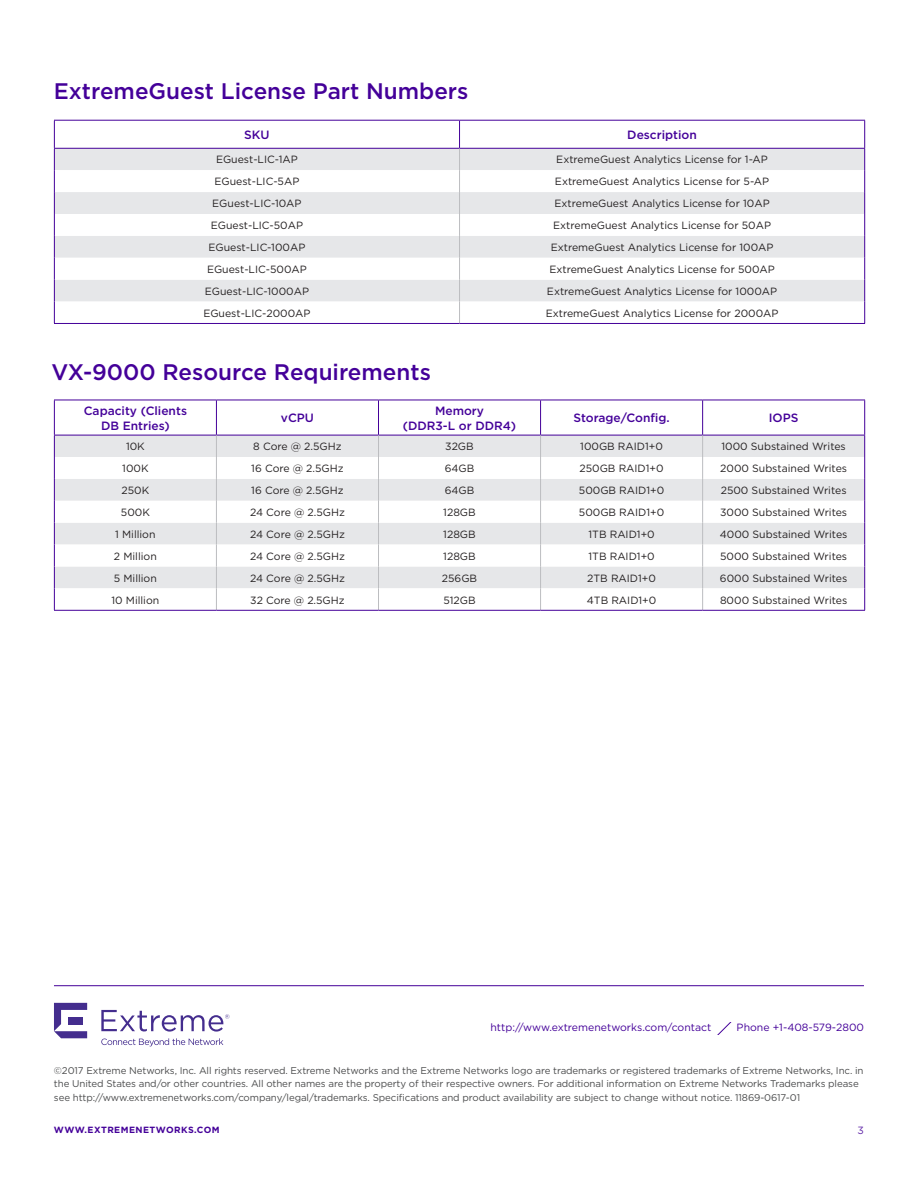
<style>
.page{position:relative;width:918px;height:1188px;background:#fff}
.page>*{position:absolute;margin:0;border:0;box-sizing:border-box;transform-origin:0 0}
.t1{font:500 22.5px "Gotham";color:#409}
.Table_-_Subhead_Reve{font:500 12px/14.4px "Gotham";color:#409;text-align:center}
.Table_Body_Copy{font:10.5px "Gotham";color:#231f20}
.A-Long_Folio_Contact{font:10.5px "Gotham";color:#409}
.Page_Number{font:10.5px "Gotham";color:#6026a8}
.t2{font:9.75px/13.5px "Gotham";letter-spacing:-.01em;color:#4b4c4d}
.t3{font:700 9px "Gotham";letter-spacing:.05em;color:#409}
</style>
<div class="page">
<hr style="left:54px;top:985px;width:810px;height:1px;background:#409">
<svg style="left:717px;top:1022px;width:15px;height:13px"></svg>
<svg style="left:54px;top:1003px;width:33px;height:35px"></svg>
<svg style="left:101px;top:1010px;width:128px;height:22px"></svg>
<svg style="left:101px;top:1038px;width:122px;height:8px"></svg>
<hr style="left:54px;top:323px;width:406px;height:1px;background:#409">
<hr style="left:460px;top:323px;width:405px;height:1px;background:#409">
<svg style="left:54px;top:120px;width:811px;height:203px"></svg>
<hr style="left:54px;top:610px;width:162px;height:1px;background:#409">
<hr style="left:216px;top:610px;width:163px;height:1px;background:#409">
<hr style="left:379px;top:610px;width:162px;height:1px;background:#409">
<hr style="left:541px;top:610px;width:162px;height:1px;background:#409">
<hr style="left:703px;top:610px;width:162px;height:1px;background:#409">
<svg style="left:54px;top:400px;width:811px;height:210px"></svg>
<h2 class="t1" style="left:54px;top:76px;width:416px">ExtremeGuest License Part Numbers</h2>
<p class="Table_-_Subhead_Reve" style="left:244px;top:127px;width:27px">SKU</p>
<p class="Table_-_Subhead_Reve" style="left:627px;top:127px;width:71px">Description</p>
<p class="Table_Body_Copy" style="left:216px;top:153px;width:83px">EGuest-LIC-1AP</p>
<p class="Table_Body_Copy" style="left:556px;top:153px;width:213px">ExtremeGuest Analytics License for 1-AP</p>
<p class="Table_Body_Copy" style="left:215px;top:175px;width:86px">EGuest-LIC-5AP</p>
<p class="Table_Body_Copy" style="left:555px;top:175px;width:216px">ExtremeGuest Analytics License for 5-AP</p>
<p class="Table_Body_Copy" style="left:212px;top:197px;width:91px">EGuest-LIC-10AP</p>
<p class="Table_Body_Copy" style="left:554px;top:197px;width:217px">ExtremeGuest Analytics License for 10AP</p>
<p class="Table_Body_Copy" style="left:211px;top:219px;width:94px">EGuest-LIC-50AP</p>
<p class="Table_Body_Copy" style="left:553px;top:219px;width:219px">ExtremeGuest Analytics License for 50AP</p>
<p class="Table_Body_Copy" style="left:209px;top:241px;width:98px">EGuest-LIC-100AP</p>
<p class="Table_Body_Copy" style="left:551px;top:241px;width:224px">ExtremeGuest Analytics License for 100AP</p>
<p class="Table_Body_Copy" style="left:207px;top:262px;width:101px">EGuest-LIC-500AP</p>
<p class="Table_Body_Copy" style="left:549px;top:262px;width:227px">ExtremeGuest Analytics License for 500AP</p>
<p class="Table_Body_Copy" style="left:205px;top:284px;width:106px">EGuest-LIC-1000AP</p>
<p class="Table_Body_Copy" style="left:547px;top:284px;width:232px">ExtremeGuest Analytics License for 1000AP</p>
<p class="Table_Body_Copy" style="left:203px;top:306px;width:109px">EGuest-LIC-2000AP</p>
<p class="Table_Body_Copy" style="left:546px;top:306px;width:234px">ExtremeGuest Analytics License for 2000AP</p>
<h2 class="t1" style="left:51px;top:358px;width:381px">VX-9000 Resource Requirements</h2>
<p class="Table_-_Subhead_Reve" style="left:84px;top:404px;width:105px">Capacity (Clients<br>DB Entries)</p>
<p class="Table_-_Subhead_Reve" style="left:281px;top:411px;width:35px">vCPU</p>
<p class="Table_-_Subhead_Reve" style="left:403px;top:404px;width:115px">Memory<br>(DDR3-L or DDR4)</p>
<p class="Table_-_Subhead_Reve" style="left:573px;top:411px;width:98px">Storage/Config.</p>
<p class="Table_-_Subhead_Reve" style="left:769px;top:411px;width:31px">IOPS</p>
<p class="Table_Body_Copy" style="left:126px;top:440px;width:20px">10K</p>
<p class="Table_Body_Copy" style="left:253px;top:440px;width:90px">8 Core @ 2.5GHz</p>
<p class="Table_Body_Copy" style="left:445px;top:440px;width:30px">32GB</p>
<p class="Table_Body_Copy" style="left:580px;top:440px;width:84px">100GB RAID1+0</p>
<p class="Table_Body_Copy" style="left:721px;top:440px;width:126px">1000 Substained Writes</p>
<p class="Table_Body_Copy" style="left:122px;top:462px;width:28px">100K</p>
<p class="Table_Body_Copy" style="left:251px;top:462px;width:94px">16 Core @ 2.5GHz</p>
<p class="Table_Body_Copy" style="left:445px;top:462px;width:31px">64GB</p>
<p class="Table_Body_Copy" style="left:580px;top:462px;width:86px">250GB RAID1+0</p>
<p class="Table_Body_Copy" style="left:720px;top:462px;width:128px">2000 Substained Writes</p>
<p class="Table_Body_Copy" style="left:122px;top:484px;width:29px">250K</p>
<p class="Table_Body_Copy" style="left:251px;top:484px;width:94px">16 Core @ 2.5GHz</p>
<p class="Table_Body_Copy" style="left:445px;top:484px;width:31px">64GB</p>
<p class="Table_Body_Copy" style="left:579px;top:484px;width:87px">500GB RAID1+0</p>
<p class="Table_Body_Copy" style="left:721px;top:484px;width:127px">2500 Substained Writes</p>
<p class="Table_Body_Copy" style="left:121px;top:506px;width:30px">500K</p>
<p class="Table_Body_Copy" style="left:250px;top:506px;width:96px">24 Core @ 2.5GHz</p>
<p class="Table_Body_Copy" style="left:443px;top:506px;width:34px">128GB</p>
<p class="Table_Body_Copy" style="left:579px;top:506px;width:87px">500GB RAID1+0</p>
<p class="Table_Body_Copy" style="left:720px;top:506px;width:129px">3000 Substained Writes</p>
<p class="Table_Body_Copy" style="left:115px;top:527px;width:42px">1 Million</p>
<p class="Table_Body_Copy" style="left:250px;top:527px;width:96px">24 Core @ 2.5GHz</p>
<p class="Table_Body_Copy" style="left:443px;top:527px;width:34px">128GB</p>
<p class="Table_Body_Copy" style="left:588px;top:527px;width:68px">1TB RAID1+0</p>
<p class="Table_Body_Copy" style="left:720px;top:527px;width:129px">4000 Substained Writes</p>
<p class="Table_Body_Copy" style="left:114px;top:549px;width:44px">2 Million</p>
<p class="Table_Body_Copy" style="left:250px;top:549px;width:96px">24 Core @ 2.5GHz</p>
<p class="Table_Body_Copy" style="left:443px;top:549px;width:34px">128GB</p>
<p class="Table_Body_Copy" style="left:588px;top:549px;width:68px">1TB RAID1+0</p>
<p class="Table_Body_Copy" style="left:720px;top:549px;width:129px">5000 Substained Writes</p>
<p class="Table_Body_Copy" style="left:114px;top:571px;width:44px">5 Million</p>
<p class="Table_Body_Copy" style="left:250px;top:571px;width:96px">24 Core @ 2.5GHz</p>
<p class="Table_Body_Copy" style="left:442px;top:571px;width:37px">256GB</p>
<p class="Table_Body_Copy" style="left:587px;top:571px;width:70px">2TB RAID1+0</p>
<p class="Table_Body_Copy" style="left:720px;top:571px;width:129px">6000 Substained Writes</p>
<p class="Table_Body_Copy" style="left:111px;top:593px;width:49px">10 Million</p>
<p class="Table_Body_Copy" style="left:250px;top:593px;width:96px">32 Core @ 2.5GHz</p>
<p class="Table_Body_Copy" style="left:443px;top:593px;width:34px">512GB</p>
<p class="Table_Body_Copy" style="left:587px;top:593px;width:71px">4TB RAID1+0</p>
<p class="Table_Body_Copy" style="left:720px;top:593px;width:129px">8000 Substained Writes</p>
<p class="A-Long_Folio_Contact" style="left:490px;top:1021px;width:223px">http://www.extremenetworks.com/contact</p>
<p class="A-Long_Folio_Contact" style="left:737px;top:1021px;width:129px">Phone +1-408-579-2800</p>
<p class="t2" style="left:54px;top:1064px;width:811px">©2017 Extreme Networks, Inc. All rights reserved. Extreme Networks and the Extreme Networks logo are trademarks or registered trademarks of Extreme Networks, Inc. in the United States and/or other countries. All other names are the property of their respective owners. For additional information on Extreme Networks Trademarks please see http://www.extremenetworks.com/company/legal/trademarks. Specifications and product availability are subject to change without notice. 11869-0617-01</p>
<p class="Page_Number" style="left:858px;top:1124px;width:8px">3</p>
<p class="t3" style="left:54px;top:1124px;width:167px">WWW.EXTREMENETWORKS.COM</p>
</div>
